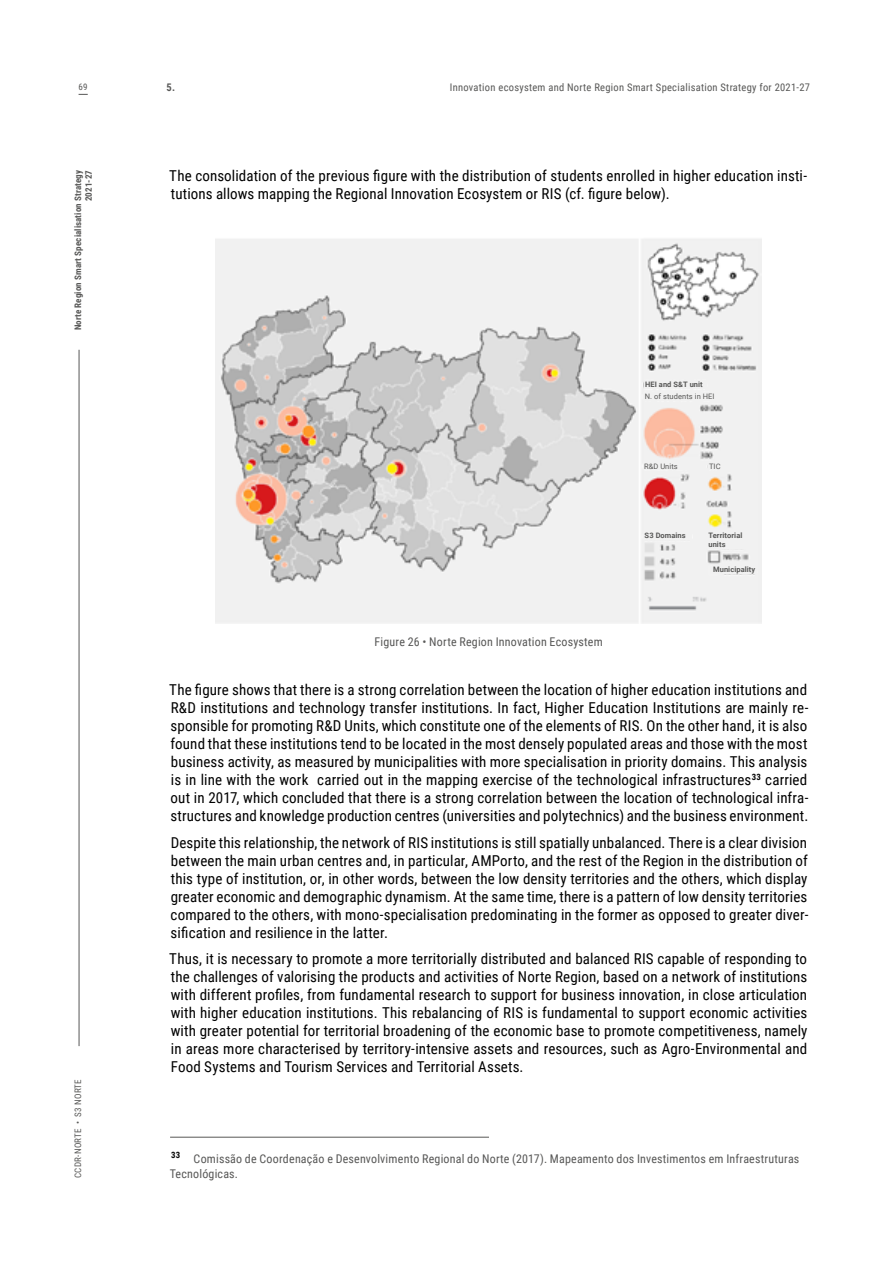
<style>
.page{position:relative;width:893px;height:1263px;background:#fff}
.page>*{position:absolute;margin:0;border:0;box-sizing:border-box;transform-origin:0 0}
.t1{font:15px/18px "Roboto Condensed";letter-spacing:.005em;color:#000;text-align:justify}
.t2{font:12px/15px "Roboto Condensed";letter-spacing:.015em;color:#575756}
.t3{font:10.5px "Roboto Condensed";letter-spacing:.025em;color:#575756}
.t4{font:700 10.5px "Roboto Condensed";color:#575756}
.t5{font:700 9px/10.8px "Roboto Condensed";letter-spacing:.01em;color:#575756;text-align:right}
.t6{font:9px "Roboto Condensed";letter-spacing:.035em;color:#575756}
.t7{font:700 7.5px/9px "Roboto";letter-spacing:.01em;color:#575756}
.t8{font:7.5px "Roboto";letter-spacing:.01em;color:#575756}
</style>
<div class="page">
<hr style="left:79px;top:350px;width:1px;height:696px;background:#575756">
<img style="left:216px;top:239px;width:545px;height:384px">
<hr style="left:170px;top:1137px;width:319px;height:1px;background:#575756">
<div style="left:712px;top:566px;width:45px;height:8px;background:#f1f1f1"></div>
<div style="left:707px;top:531px;width:45px;height:17px;background:#f1f1f1"></div>
<div style="left:643px;top:531px;width:49px;height:8px;background:#f1f1f1"></div>
<div style="left:708px;top:462px;width:14px;height:8px;background:#f1f1f1"></div>
<div style="left:643px;top:462px;width:47px;height:8px;background:#f1f1f1"></div>
<div style="left:644px;top:380px;width:62px;height:9px;background:#f1f1f1"></div>
<div style="left:643px;top:392px;width:73px;height:9px;background:#f1f1f1"></div>
<p class="t6" style="left:79px;top:80px;width:11px">69</p>
<p class="t5" style="left:72px;top:330px;width:162px;rotate:-90deg">Norte Region Smart Specialisation Strategy<br>2021-27</p>
<p class="t6" style="left:72px;top:1178px;width:100px;rotate:-90deg">CCDR-NORTE • S3 NORTE</p>
<p class="t4" style="left:166px;top:80px;width:10px">5.</p>
<p class="t3" style="left:450px;top:80px;width:362px">Innovation ecosystem and Norte Region Smart Specialisation Strategy for 2021-27</p>
<p class="t1" style="left:169px;top:166px;width:639px">The consolidation of the previous figure with the distribution of students enrolled in higher education insti&shy;tutions allows mapping the Regional Innovation Ecosystem or RIS (cf. figure below).</p>
<p class="t7" style="left:645px;top:380px;width:59px">HEI and S&amp;T unit</p>
<p class="t8" style="left:645px;top:391px;width:71px">N. of students in HEI</p>
<p class="t8" style="left:644px;top:461px;width:35px">R&amp;D Units</p>
<p class="t8" style="left:709px;top:461px;width:13px">TIC</p>
<p class="t7" style="left:645px;top:531px;width:43px">S3 Domains</p>
<p class="t7" style="left:708px;top:531px;width:35px">Territorial units</p>
<p class="t7" style="left:713px;top:565px;width:44px">Municipality</p>
<p class="t2" style="left:374px;top:634px;width:230px">Figure 26 • Norte Region Innovation Ecosystem</p>
<p class="t1" style="left:169px;top:680px;width:641px">The figure shows that there is a strong correlation between the location of higher education institutions and R&amp;D institutions and technology transfer institutions. In fact, Higher Education Institutions are mainly re&shy;sponsible for promoting R&amp;D Units, which constitute one of the elements of RIS. On the other hand, it is also found that these institutions tend to be located in the most densely populated areas and those with the most business activity, as measured by municipalities with more specialisation in priority domains. This analysis is in line with the work carried out in the mapping exercise of the technological infrastructures<sup>33</sup> carried out in 2017, which concluded that there is a strong correlation between the location of technological infra&shy;structures and knowledge production centres (universities and polytechnics) and the business environment.</p>
<p class="t1" style="left:171px;top:833px;width:639px">Despite this relationship, the network of RIS institutions is still spatially unbalanced. There is a clear division between the main urban centres and, in particular, AMPorto, and the rest of the Region in the distribution of this type of institution, or, in other words, between the low density territories and the others, which display greater economic and demographic dynamism. At the same time, there is a pattern of low density territories compared to the others, with mono-specialisation predominating in the former as opposed to greater diver&shy;sification and resilience in the latter.</p>
<p class="t1" style="left:169px;top:949px;width:640px">Thus, it is necessary to promote a more territorially distributed and balanced RIS capable of responding to the challenges of valorising the products and activities of Norte Region, based on a network of institutions with different profiles, from fundamental research to support for business innovation, in close articulation with higher education institutions. This rebalancing of RIS is fundamental to support economic activities with greater potential for territorial broadening of the economic base to promote competitiveness, namely in areas more characterised by territory-intensive assets and resources, such as Agro-Environmental and Food Systems and Tourism Services and Territorial Assets.</p>
<p class="t2" style="left:170px;top:1151px;width:631px"><sup>33</sup> Comissão de Coordenação e Desenvolvimento Regional do Norte (2017). Mapeamento dos Investimentos em Infraestruturas<br>Tecnológicas.</p>
</div>
